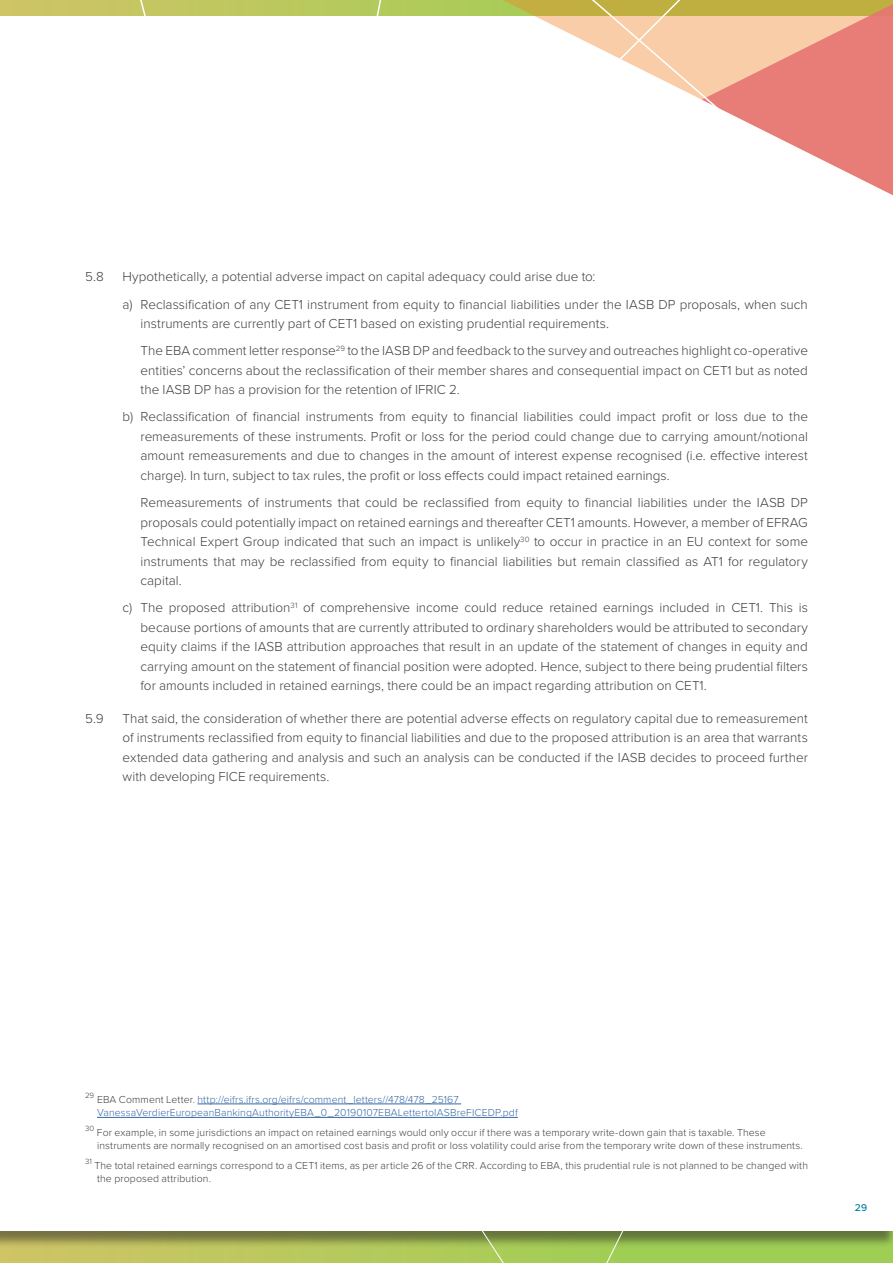
<style>
.page{position:relative;width:893px;height:1263px;background:#fff}
.page>*{position:absolute;margin:0;border:0;box-sizing:border-box;transform-origin:0 0}
.abcde{font:300 13.5px/19.5px "Proxima Nova";color:#3e3e3f;text-align:justify}
.broodtekst{font:300 13.5px/19.5px "Proxima Nova";color:#3e3e3f;text-align:justify}
.broodtekst-2{font:300 10.5px/13.5px "Proxima Nova";letter-spacing:.01em;color:#3e3e3f}
.broodtekst-3{font:300 10.5px/13.5px "Proxima Nova";letter-spacing:.01em;color:#3667a4}
.t1{font:500 10.2px "Proxima Nova";color:#007ea2}
.s1{color:#3e3e3f}
</style>
<div class="page">
<svg style="left:129px;top:1103px;width:763px;height:160px"></svg>
<svg style="left:0;top:0;width:893px;height:196px"></svg>
<svg style="left:314px;top:0;width:482px;height:196px"></svg>
<hr style="left:198px;top:1103px;width:263px;height:1px;background:#3667a4">
<hr style="left:97px;top:1117px;width:421px;height:1px;background:#3667a4">
<p class="broodtekst" style="left:85px;top:266px;width:20px">5.8</p>
<p class="broodtekst" style="left:123px;top:266px;width:475px">Hypothetically, a potential adverse impact on capital adequacy could arise due to:</p>
<p class="abcde" style="left:141px;top:294px;width:669px;text-indent:-18px">a) Reclassification of any CET1 instrument from equity to financial liabilities under the IASB DP proposals, when such instruments are currently part of CET1 based on existing prudential requirements.</p>
<p class="abcde" style="left:141px;top:340px;width:669px">The EBA comment letter response<sup>29</sup> to the IASB DP and feedback to the survey and outreaches highlight co-operative entities’ concerns about the reclassification of their member shares and consequential impact on CET1 but as noted the IASB DP has a provision for the retention of IFRIC 2.</p>
<p class="abcde" style="left:141px;top:406px;width:669px;text-indent:-18px">b) Reclassification of financial instruments from equity to financial liabilities could impact profit or loss due to the remeasurements of these instruments. Profit or loss for the period could change due to carrying amount/notional amount remeasurements and due to changes in the amount of interest expense recognised (i.e. effective interest charge). In turn, subject to tax rules, the profit or loss effects could impact retained earnings.</p>
<p class="abcde" style="left:141px;top:492px;width:669px">Remeasurements of instruments that could be reclassified from equity to financial liabilities under the IASB DP proposals could potentially impact on retained earnings and thereafter CET1 amounts. However, a member of EFRAG Technical Expert Group indicated that such an impact is unlikely<sup>30</sup> to occur in practice in an EU context for some instruments that may be reclassified from equity to financial liabilities but remain classified as AT1 for regulatory capital.</p>
<p class="abcde" style="left:141px;top:597px;width:669px;text-indent:-18px">c) The proposed attribution<sup>31</sup> of comprehensive income could reduce retained earnings included in CET1. This is because portions of amounts that are currently attributed to ordinary shareholders would be attributed to secondary equity claims if the IASB attribution approaches that result in an update of the statement of changes in equity and carrying amount on the statement of financial position were adopted. Hence, subject to there being prudential filters for amounts included in retained earnings, there could be an impact regarding attribution on CET1.</p>
<p class="broodtekst" style="left:85px;top:707px;width:20px">5.9</p>
<p class="broodtekst" style="left:123px;top:707px;width:687px">That said, the consideration of whether there are potential adverse effects on regulatory capital due to remeasurement of instruments reclassified from equity to financial liabilities and due to the proposed attribution is an area that warrants extended data gathering and analysis and such an analysis can be conducted if the IASB decides to proceed further with developing FICE requirements.</p>
<p class="broodtekst-3" style="left:97px;top:1092px;width:422px;text-indent:-12px"><sup>29</sup> <span class="s1">EBA Comment Letter.</span> http://eifrs.ifrs.org/eifrs/comment_letters//478/478_25167<br>VanessaVerdierEuropeanBankingAuthorityEBA_0_20190107EBALettertoIASBreFICEDP.pdf</p>
<p class="broodtekst-2" style="left:97px;top:1125px;width:707px;text-indent:-12px"><sup>30</sup> For example, in some jurisdictions an impact on retained earnings would only occur if there was a temporary write-down gain that is taxable. These instruments are normally recognised on an amortised cost basis and profit or loss volatility could arise from the temporary write down of these instruments.</p>
<p class="broodtekst-2" style="left:97px;top:1158px;width:712px;text-indent:-12px"><sup>31</sup> The total retained earnings correspond to a CET1 items, as per article 26 of the CRR. According to EBA, this prudential rule is not planned to be changed with the proposed attribution.</p>
<p class="t1" style="left:855px;top:1200px;width:14px">29</p>
</div>
